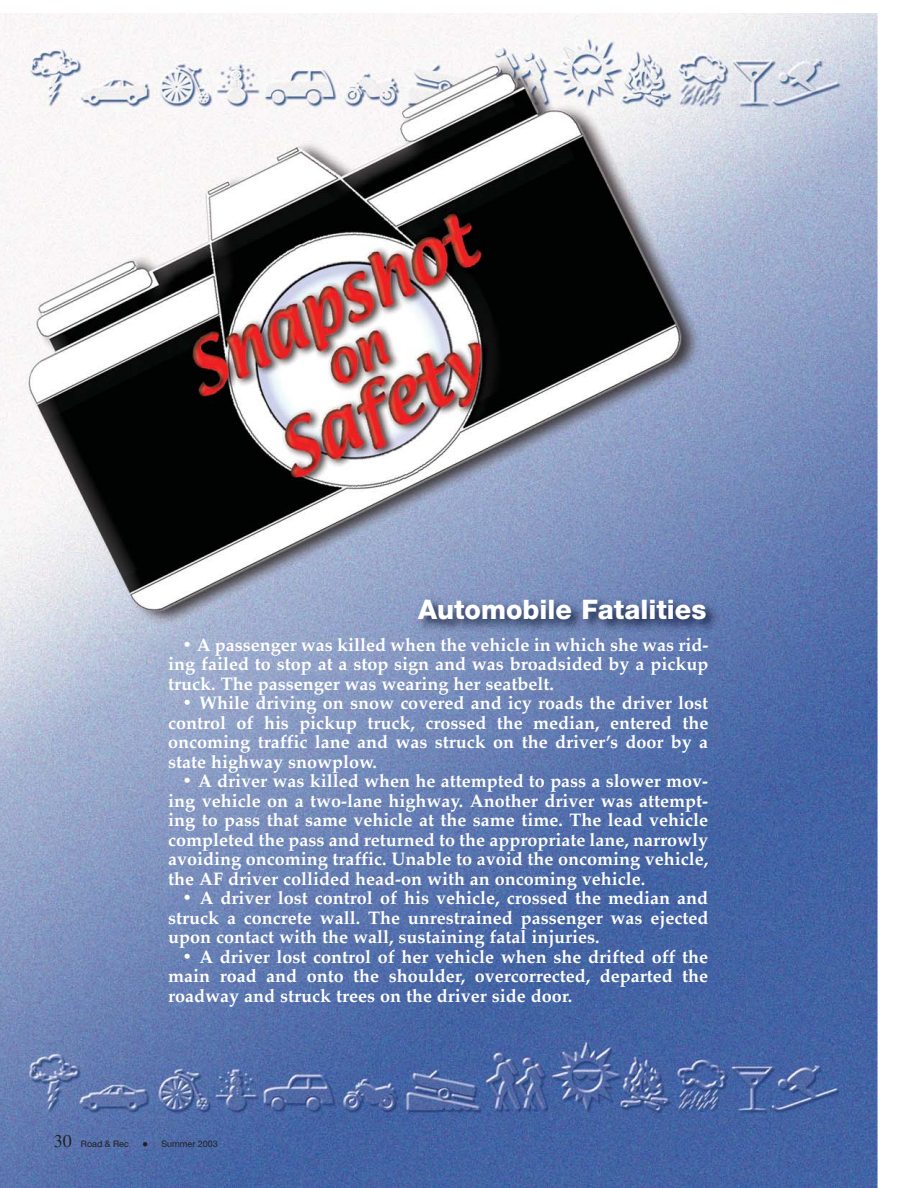
<style>
.page{position:relative;width:918px;height:1188px;background:#fff}
.page>*{position:absolute;margin:0;border:0;box-sizing:border-box;transform-origin:0 0}
.t1{font:800 27px "Helvetica Neue";color:#fff}
.t2{font:700 18px/19.5px "Palatino";color:#fff;text-align:justify}
.t3{font:9px "Helvetica Neue";color:#231f20}
.s1{font-family:"Times";font-size:18px}
</style>
<div class="page">
<img style="left:0;top:14px;width:878px;height:1174px">
<img style="left:416px;top:595px;width:304px;height:39px">
<svg style="left:143px;top:1142px;width:4px;height:4px"></svg>
<h1 class="t1" style="left:418px;top:600px;width:290px">Automobile Fatalities</h1>
<p class="t2" style="left:168px;top:636px;width:542px;text-indent:14px">• A passenger was killed when the vehicle in which she was rid&shy;ing failed to stop at a stop sign and was broadsided by a pickup truck. The passenger was wearing her seatbelt.</p>
<p class="t2" style="left:168px;top:694px;width:542px;text-indent:14px">• While driving on snow covered and icy roads the driver lost control of his pickup truck, crossed the median, entered the oncoming traffic lane and was struck on the driver’s door by a state highway snowplow.</p>
<p class="t2" style="left:168px;top:772px;width:542px;text-indent:14px">• A driver was killed when he attempted to pass a slower mov&shy;ing vehicle on a two-lane highway. Another driver was attempt&shy;ing to pass that same vehicle at the same time. The lead vehicle completed the pass and returned to the appropriate lane, narrowly avoiding oncoming traffic. Unable to avoid the oncoming vehicle, the AF driver collided head-on with an oncoming vehicle.</p>
<p class="t2" style="left:168px;top:889px;width:542px;text-indent:14px">• A driver lost control of his vehicle, crossed the median and struck a concrete wall. The unrestrained passenger was ejected upon contact with the wall, sustaining fatal injuries.</p>
<p class="t2" style="left:168px;top:948px;width:542px;text-indent:14px">• A driver lost control of her vehicle when she drifted off the main road and onto the shoulder, overcorrected, departed the roadway and struck trees on the driver side door.</p>
<p class="t3" style="left:54px;top:1141px;width:77px"><span class="s1">30</span> Road &amp; Rec</p>
<p class="t3" style="left:161px;top:1141px;width:58px">Summer 2003</p>
</div>
